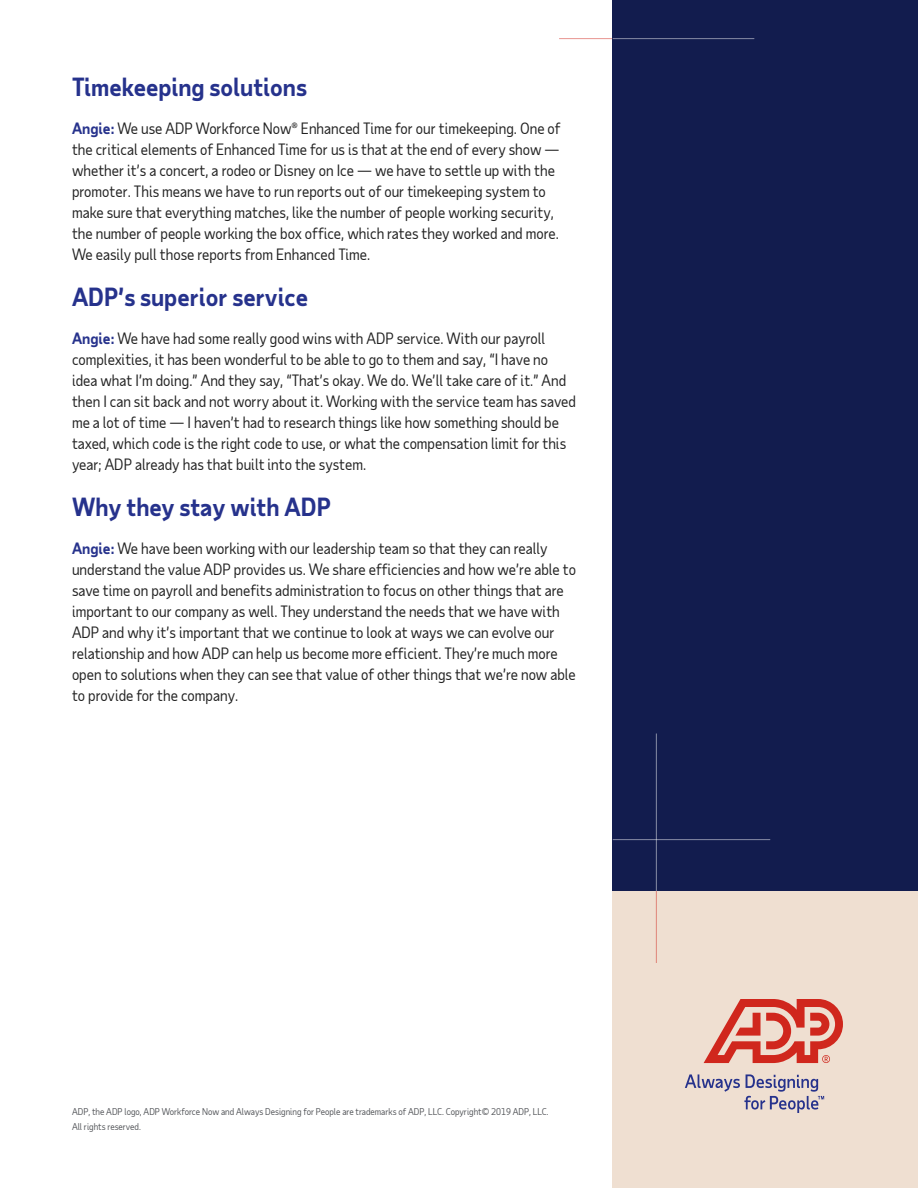
<style>
.page{position:relative;width:918px;height:1188px;background:#fff}
.page>*{position:absolute;margin:0;border:0;box-sizing:border-box;transform-origin:0 0}
.Body{font:700 24px "Taub Sans";color:#26328c}
.Body-2{font:15px/21px "Taub Sans";color:#222}
.t1{font:9px/15px "Taub Sans";color:#54565a}
.s1{font-weight:700;color:#26328c}
</style>
<div class="page">
<div style="left:612px;top:891px;width:306px;height:297px;background:#efdfd1"></div>
<div style="left:612px;top:0;width:306px;height:891px;background:#121c4e"></div>
<hr style="left:656px;top:891px;width:1px;height:72px;background:#d0271d">
<hr style="left:656px;top:734px;width:1px;height:157px;background:#fff">
<hr style="left:613px;top:839px;width:157px;height:1px;background:#fff">
<hr style="left:559px;top:38px;width:53px;height:1px;background:#d0271d">
<hr style="left:613px;top:38px;width:141px;height:1px;background:#fff">
<svg style="left:704px;top:999px;width:139px;height:64px"></svg>
<svg style="left:685px;top:1074px;width:139px;height:39px"></svg>
<p class="Body" style="left:72px;top:71px;width:237px">Timekeeping solutions</p>
<p class="Body-2" style="left:72px;top:117px;width:490px"><span class="s1">Angie:</span> We use ADP Workforce Now® Enhanced Time for our timekeeping. One of the critical elements of Enhanced Time for us is that at the end of every show — whether it’s a concert, a rodeo or Disney on Ice — we have to settle up with the promoter. This means we have to run reports out of our timekeeping system to make sure that everything matches, like the number of people working security, the number of people working the box office, which rates they worked and more.<br>We easily pull those reports from Enhanced Time.</p>
<p class="Body" style="left:72px;top:281px;width:238px">ADP’s superior service</p>
<p class="Body-2" style="left:72px;top:327px;width:506px"><span class="s1">Angie:</span> We have had some really good wins with ADP service. With our payroll complexities, it has been wonderful to be able to go to them and say, “I have no idea what I’m doing.” And they say, “That’s okay. We do. We’ll take care of it.” And then I can sit back and not worry about it. Working with the service team has saved me a lot of time — I haven’t had to research things like how something should be taxed, which code is the right code to use, or what the compensation limit for this year; ADP already has that built into the system.</p>
<p class="Body" style="left:72px;top:491px;width:260px">Why they stay with ADP</p>
<p class="Body-2" style="left:72px;top:537px;width:506px"><span class="s1">Angie:</span> We have been working with our leadership team so that they can really understand the value ADP provides us. We share efficiencies and how we’re able to save time on payroll and benefits administration to focus on other things that are important to our company as well. They understand the needs that we have with ADP and why it’s important that we continue to look at ways we can evolve our relationship and how ADP can help us become more efficient. They’re much more open to solutions when they can see that value of other things that we’re now able to provide for the company.</p>
<p class="t1" style="left:72px;top:1103px;width:478px">ADP, the ADP logo, ADP Workforce Now and Always Designing for People are trademarks of ADP, LLC. Copyright© 2019 ADP, LLC.<br>All rights reserved.</p>
</div>
